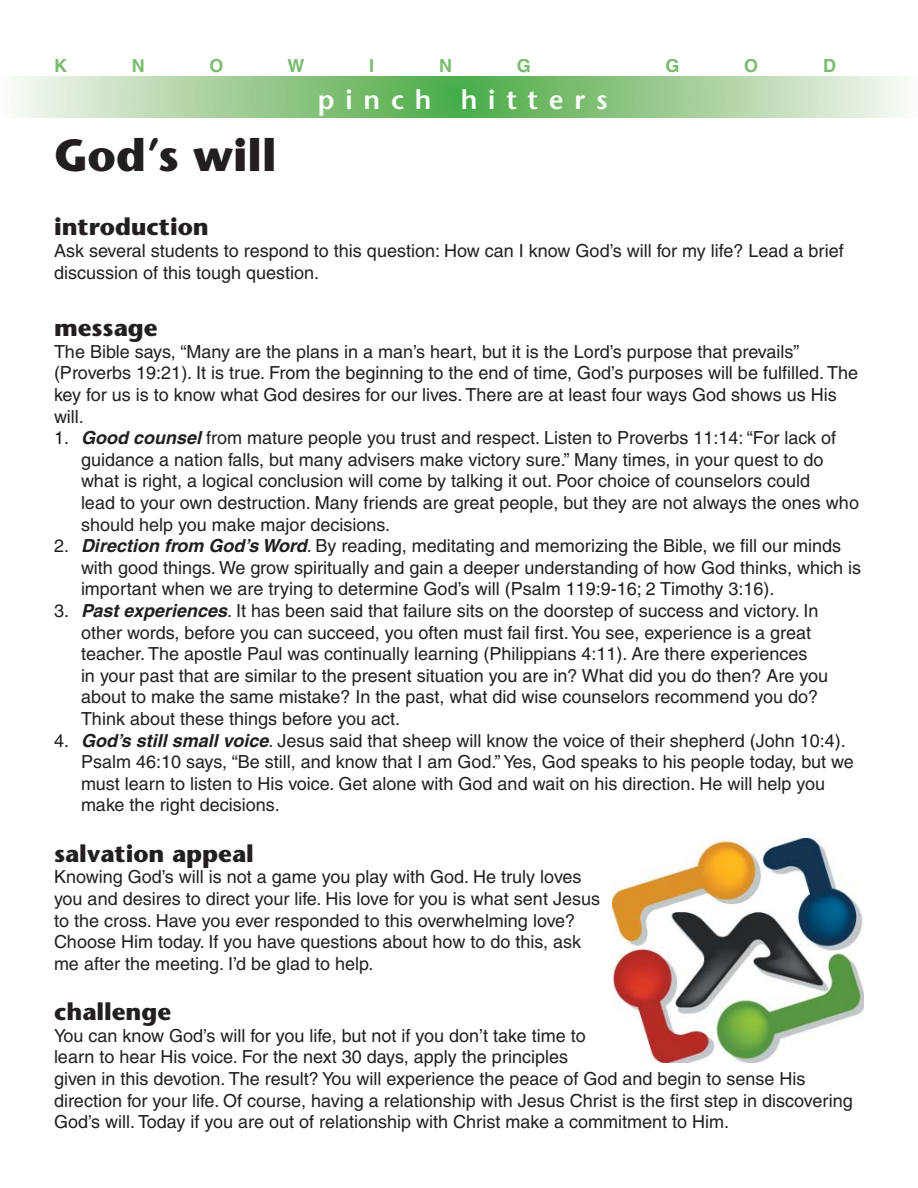
<style>
.page{position:relative;width:918px;height:1188px;background:#fff}
.page>*{position:absolute;margin:0;border:0;box-sizing:border-box;transform-origin:0 0}
.t1{font:700 45px "Stone Sans";color:#231f20}
.t2{font:600 27px "Stone Sans";letter-spacing:.4em;color:#fff}
.t3{font:700 24px "Stone Sans";color:#231f20}
.t4{font:18px/21.6px "Helvetica";color:#231f20}
.t5{font:700 18px "Helvetica";color:#7abc6f}
.s1{font-weight:700;font-style:italic}
</style>
<div class="page">
<svg style="left:14px;top:76px;width:891px;height:42px;background:#a0cf99"></svg>
<img style="left:613px;top:839px;width:251px;height:223px">
<p class="t5" style="left:54px;top:59px;width:14px">K</p>
<p class="t5" style="left:132px;top:59px;width:14px">N</p>
<p class="t5" style="left:210px;top:59px;width:16px">O</p>
<p class="t5" style="left:287px;top:59px;width:18px">W</p>
<p class="t5" style="left:369px;top:59px;width:7px">I</p>
<p class="t5" style="left:439px;top:59px;width:14px">N</p>
<p class="t5" style="left:517px;top:59px;width:16px">G</p>
<p class="t5" style="left:665px;top:59px;width:16px">G</p>
<p class="t5" style="left:744px;top:59px;width:16px">O</p>
<p class="t5" style="left:823px;top:59px;width:14px">D</p>
<h1 class="t1" style="left:54px;top:138px;width:224px">God’s will</h1>
<h2 class="t2" style="left:318px;top:89px;width:291px">pinch hitters</h2>
<h3 class="t3" style="left:54px;top:218px;width:156px">introduction</h3>
<p class="t4" style="left:54px;top:242px;width:791px">Ask several students to respond to this question: How can I know God’s will for my life? Lead a brief discussion of this tough question.</p>
<h3 class="t3" style="left:54px;top:319px;width:105px">message</h3>
<p class="t4" style="left:54px;top:342px;width:806px">The Bible says, “Many are the plans in a man’s heart, but it is the Lord’s purpose that prevails” (Proverbs 19:21). It is true. From the beginning to the end of time, God’s purposes will be fulfilled. The key for us is to know what God desires for our lives. There are at least four ways God shows us His will.</p>
<p class="t4" style="left:81px;top:429px;width:780px;text-indent:-27px">1. <span class="s1">Good counsel</span> from mature people you trust and respect. Listen to Proverbs 11:14: “For lack of guidance a nation falls, but many advisers make victory sure.” Many times, in your quest to do what is right, a logical conclusion will come by talking it out. Poor choice of counselors could<br>lead to your own destruction. Many friends are great people, but they are not always the ones who should help you make major decisions.</p>
<p class="t4" style="left:81px;top:537px;width:782px;text-indent:-27px">2. <span class="s1">Direction from God’s Word</span>. By reading, meditating and memorizing the Bible, we fill our minds with good things. We grow spiritually and gain a deeper understanding of how God thinks, which is important when we are trying to determine God’s will (Psalm 119:9-16; 2 Timothy 3:16).</p>
<p class="t4" style="left:81px;top:602px;width:749px;text-indent:-27px">3. <span class="s1">Past experiences</span>. It has been said that failure sits on the doorstep of success and victory. In other words, before you can succeed, you often must fail first. You see, experience is a great teacher. The apostle Paul was continually learning (Philippians 4:11). Are there experiences<br>in your past that are similar to the present situation you are in? What did you do then? Are you about to make the same mistake? In the past, what did wise counselors recommend you do?<br>Think about these things before you act.</p>
<p class="t4" style="left:81px;top:731px;width:775px;text-indent:-27px">4. <span class="s1">God’s still small voice</span>. Jesus said that sheep will know the voice of their shepherd (John 10:4).<br>Psalm 46:10 says, “Be still, and know that I am God.” Yes, God speaks to his people today, but we must learn to listen to His voice. Get alone with God and wait on his direction. He will help you make the right decisions.</p>
<h3 class="t3" style="left:54px;top:844px;width:201px">salvation appeal</h3>
<p class="t4" style="left:54px;top:868px;width:548px">Knowing God’s will is not a game you play with God. He truly loves you and desires to direct your life. His love for you is what sent Jesus to the cross. Have you ever responded to this overwhelming love?<br>Choose Him today. If you have questions about how to do this, ask me after the meeting. I’d be glad to help.</p>
<h3 class="t3" style="left:54px;top:1003px;width:119px">challenge</h3>
<p class="t4" style="left:54px;top:1026px;width:800px">You can know God’s will for you life, but not if you don’t take time to<br>learn to hear His voice. For the next 30 days, apply the principles<br>given in this devotion. The result? You will experience the peace of God and begin to sense His direction for your life. Of course, having a relationship with Jesus Christ is the first step in discovering God’s will. Today if you are out of relationship with Christ make a commitment to Him.</p>
</div>
